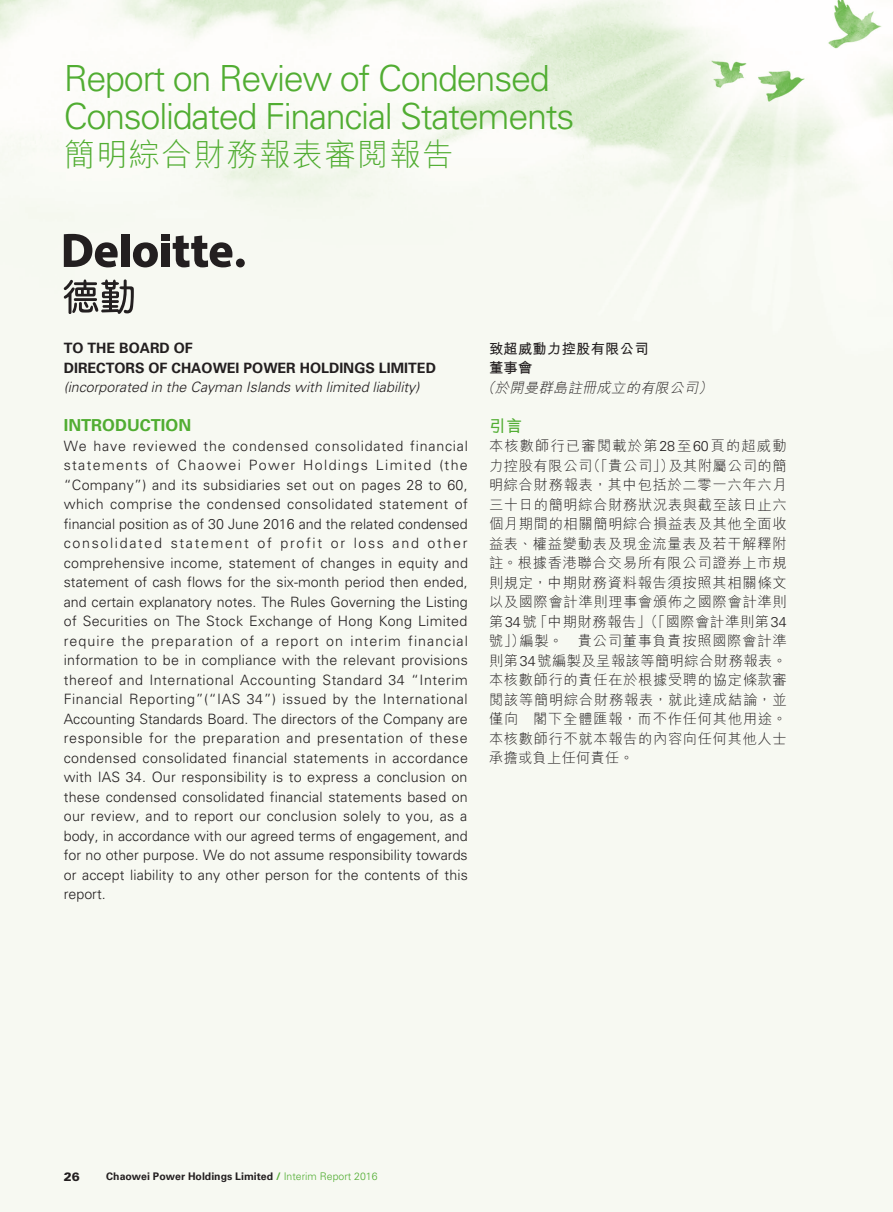
<style>
.page{position:relative;width:893px;height:1212px;background:#fff}
.page>*{position:absolute;margin:0;border:0;box-sizing:border-box;transform-origin:0 0}
.t1{font:300 36px "Univers LT Std";letter-spacing:-.035em;color:#51ad32}
.t2{font:300 31.5px "M Hei HK";letter-spacing:.035em;color:#51ad32}
._01_H1_E{font:700 16.5px "Univers LT Std";color:#51ad32}
._001_H1_C{font:700 16.5px "M Hei HK";color:#51ad32}
._00_txt_E{font:300 14.25px/19.5px "Univers LT Std";letter-spacing:.01em;color:#231f20;text-align:justify}
._000_txt_C{font:300 14.25px/19.5px "M Hei HK";letter-spacing:.045em;color:#231f20;text-align:justify}
._00_txt_E-2{font:italic 300 14.25px "Univers LT Std";color:#231f20}
._00_txt_E-3{font:700 14.25px "Univers LT Std";color:#231f20}
._000_txt_C-2{font:italic 300 14.25px "M Hei HK";color:#231f20}
._000_txt_C-3{font:700 14.25px "M Hei HK";letter-spacing:.02em;color:#231f20}
.t3{font:900 12px "Univers LT Std";color:#231f20}
.t4{font:700 10.5px "Univers LT Std";color:#231f20}
.s1{font-family:"Univers LT Std"}
.s2{color:#51ad32}
.s3{font-weight:300;color:#51ad32}
</style>
<div class="page">
<img style="left:0;top:0;width:893px;height:1212px">
<svg style="left:64px;top:279px;width:70px;height:35px"></svg>
<div style="left:121px;top:234px;width:8px;height:33px;background:#231f20"></div>
<svg style="left:133px;top:242px;width:25px;height:25px"></svg>
<div style="left:161px;top:243px;width:8px;height:24px;background:#231f20"></div>
<div style="left:161px;top:235px;width:8px;height:6px;background:#231f20"></div>
<svg style="left:173px;top:235px;width:59px;height:32px"></svg>
<div style="left:236px;top:259px;width:9px;height:8px;background:#231f20;border-radius:50%"></div>
<svg style="left:64px;top:234px;width:54px;height:33px"></svg>
<p class="t1" style="left:64px;top:57px;width:487px">Report on Review of Condensed</p>
<p class="t1" style="left:64px;top:94px;width:512px">Consolidated Financial Statements</p>
<p class="t2" style="left:64px;top:138px;width:391px">簡明綜合財務報表審閱報告</p>
<p class="_00_txt_E-3" style="left:64px;top:340px;width:131px">TO THE BOARD OF</p>
<p class="_00_txt_E-3" style="left:64px;top:359px;width:374px">DIRECTORS OF CHAOWEI POWER HOLDINGS LIMITED</p>
<p class="_00_txt_E-2" style="left:64px;top:378px;width:357px">(incorporated in the Cayman Islands with limited liability)</p>
<p class="_01_H1_E" style="left:64px;top:415px;width:129px">INTRODUCTION</p>
<p class="_00_txt_E" style="left:64px;top:436px;width:406px">We have reviewed the condensed consolidated financial statements of Chaowei Power Holdings Limited (the “Company”) and its subsidiaries set out on pages 28 to 60, which comprise the condensed consolidated statement of financial position as of 30 June 2016 and the related condensed consolidated statement of profit or loss and other comprehensive income, statement of changes in equity and statement of cash flows for the six-month period then ended, and certain explanatory notes. The Rules Governing the Listing of Securities on The Stock Exchange of Hong Kong Limited require the preparation of a report on interim financial information to be in compliance with the relevant provisions thereof and International Accounting Standard 34 “Interim Financial Reporting”(“IAS 34”) issued by the International Accounting Standards Board. The directors of the Company are responsible for the preparation and presentation of these condensed consolidated financial statements in accordance with IAS 34. Our responsibility is to express a conclusion on these condensed consolidated financial statements based on our review, and to report our conclusion solely to you, as a body, in accordance with our agreed terms of engagement, and for no other purpose. We do not assume responsibility towards or accept liability to any other person for the contents of this report.</p>
<p class="_000_txt_C-3" style="left:489px;top:338px;width:161px">致超威動力控股有限公司</p>
<p class="_000_txt_C-3" style="left:489px;top:358px;width:45px">董事會</p>
<p class="_000_txt_C-2" style="left:481px;top:380px;width:236px">（於開曼群島註冊成立的有限公司）</p>
<p class="_001_H1_C" style="left:489px;top:414px;width:35px">引言</p>
<p class="_000_txt_C" style="left:489px;top:436px;width:299px">本核數師行已審閱載於第<span class="s1">28</span>至<span class="s1">60</span>頁的超威動力控股有限公司（「貴公司」）及其附屬公司的簡明綜合財務報表，其中包括於二零一六年六月三十日的簡明綜合財務狀況表與截至該日止六個月期間的相關簡明綜合損益表及其他全面收益表、權益變動表及現金流量表及若干解釋附註。根據香港聯合交易所有限公司證券上市規則規定，中期財務資料報告須按照其相關條文以及國際會計準則理事會頒佈之國際會計準則第<span class="s1">34</span>號「中期財務報告」（「國際會計準則第<span class="s1">34</span>號」）編製。 貴公司董事負責按照國際會計準則第<span class="s1">34</span>號編製及呈報該等簡明綜合財務報表。本核數師行的責任在於根據受聘的協定條款審閱該等簡明綜合財務報表，就此達成結論，並僅向 閣下全體匯報，而不作任何其他用途。本核數師行不就本報告的內容向任何其他人士承擔或負上任何責任。</p>
<p class="t3" style="left:64px;top:1169px;width:18px">26</p>
<p class="t4" style="left:106px;top:1170px;width:273px">Chaowei Power Holdings Limited <span class="s2">/</span> <span class="s3">Interim Report 2016</span></p>
</div>
